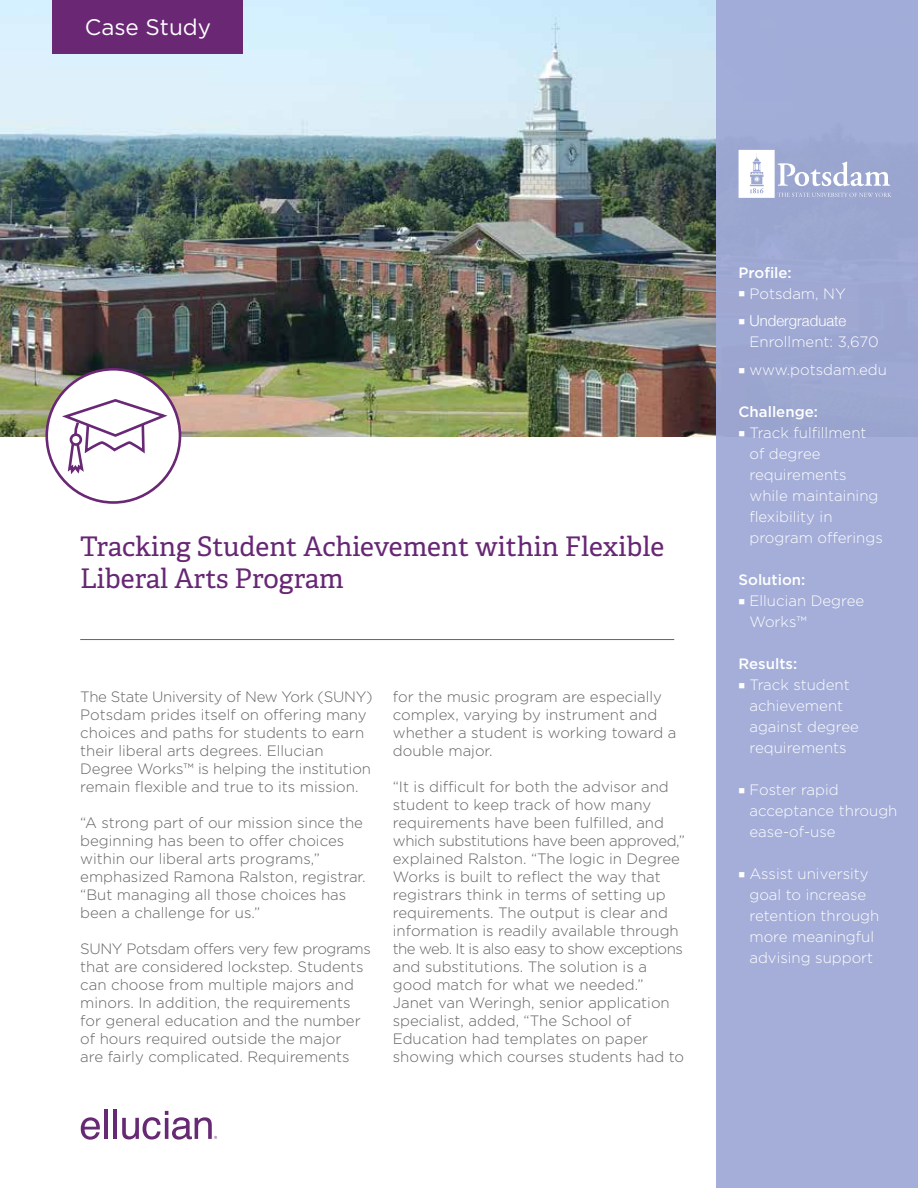
<style>
.page{position:relative;width:918px;height:1188px;background:#fff}
.page>*{position:absolute;margin:0;border:0;box-sizing:border-box;transform-origin:0 0}
.t1{font:27px/32.4px "Adelle";color:#672774}
.t2{font:22.5px "Gotham";color:#fff}
.t3{font:300 15px/18px "Gotham";color:#636466}
.t4{font:300 15px/21px "Gotham";color:#fff}
.t5{font:500 15px "Gotham";color:#fff}
.t6{font:300 15px "Helvetica Neue";color:#fff}
</style>
<div class="page">
<img style="left:0;top:0;width:716px;height:436px">
<svg style="left:81px;top:1117px;width:19px;height:23px"></svg>
<hr style="left:104px;top:1109px;width:4px;height:30px;background:#672874">
<hr style="left:113px;top:1109px;width:4px;height:30px;background:#672874">
<svg style="left:122px;top:1111px;width:95px;height:29px"></svg>
<div style="left:716px;top:0;width:202px;height:1188px;background:#a0abd7"></div>
<hr style="left:80px;top:639px;width:594px;height:1px;background:#636466">
<div style="left:53px;top:0;width:190px;height:53px;background:#692774"></div>
<svg style="left:739px;top:150px;width:152px;height:48px"></svg>
<svg style="left:47px;top:369px;width:133px;height:133px"></svg>
<svg style="left:58px;top:365px;width:113px;height:275px"></svg>
<div style="left:71px;top:435px;width:10px;height:10px;background:#fff;border-radius:50%"></div>
<div style="left:70px;top:433px;width:12px;height:13px;border:3px solid #682875;border-radius:50%"></div>
<h2 class="t2" style="left:85px;top:13px;width:128px">Case Study</h2>
<h1 class="t1" style="left:80px;top:529px;width:586px">Tracking Student Achievement within Flexible<br>Liberal Arts Program</h1>
<p class="t3" style="left:80px;top:687px;width:294px">The State University of New York (SUNY)<br>Potsdam prides itself on offering many choices and paths for students to earn their liberal arts degrees. Ellucian Degree Works™ is helping the institution remain flexible and true to its mission.</p>
<p class="t3" style="left:80px;top:813px;width:287px">“A strong part of our mission since the beginning has been to offer choices within our liberal arts programs,” emphasized Ramona Ralston, registrar. “But managing all those choices has been a challenge for us.”</p>
<p class="t3" style="left:80px;top:939px;width:292px">SUNY Potsdam offers very few programs that are considered lockstep. Students can choose from multiple majors and minors. In addition, the requirements for general education and the number of hours required outside the major<br>are fairly complicated. Requirements</p>
<p class="t3" style="left:393px;top:687px;width:285px">for the music program are especially complex, varying by instrument and whether a student is working toward a double major.</p>
<p class="t3" style="left:393px;top:777px;width:294px">“It is difficult for both the advisor and student to keep track of how many requirements have been fulfilled, and which substitutions have been approved,” explained Ralston. “The logic in Degree Works is built to reflect the way that registrars think in terms of setting up requirements. The output is clear and information is readily available through the web. It is also easy to show exceptions and substitutions. The solution is a good match for what we needed.” Janet van Weringh, senior application specialist, added, “The School of Education had templates on paper showing which courses students had to</p>
<p class="t5" style="left:739px;top:263px;width:55px">Profile:</p>
<p class="t4" style="left:739px;top:282px;width:109px">■ Potsdam, NY</p>
<p class="t6" style="left:739px;top:309px;width:109px">■ Undergraduate</p>
<p class="t4" style="left:749px;top:331px;width:131px">Enrollment: 3,670</p>
<p class="t4" style="left:739px;top:359px;width:150px">■ www.potsdam.edu</p>
<p class="t5" style="left:739px;top:402px;width:81px">Challenge:</p>
<p class="t4" style="left:749px;top:422px;width:135px;text-indent:-11px">■ Track fulfillment of degree requirements while maintaining flexibility in program offerings</p>
<p class="t5" style="left:739px;top:570px;width:68px">Solution:</p>
<p class="t4" style="left:749px;top:590px;width:116px;text-indent:-11px">■ Ellucian Degree<br>Works™</p>
<p class="t5" style="left:739px;top:654px;width:60px">Results:</p>
<p class="t4" style="left:749px;top:674px;width:111px;text-indent:-11px">■ Track student achievement against degree requirements</p>
<p class="t4" style="left:749px;top:779px;width:150px;text-indent:-11px">■ Foster rapid acceptance through ease-of-use</p>
<p class="t4" style="left:749px;top:863px;width:131px;text-indent:-11px">■ Assist university goal to increase retention through more meaningful advising support</p>
</div>
